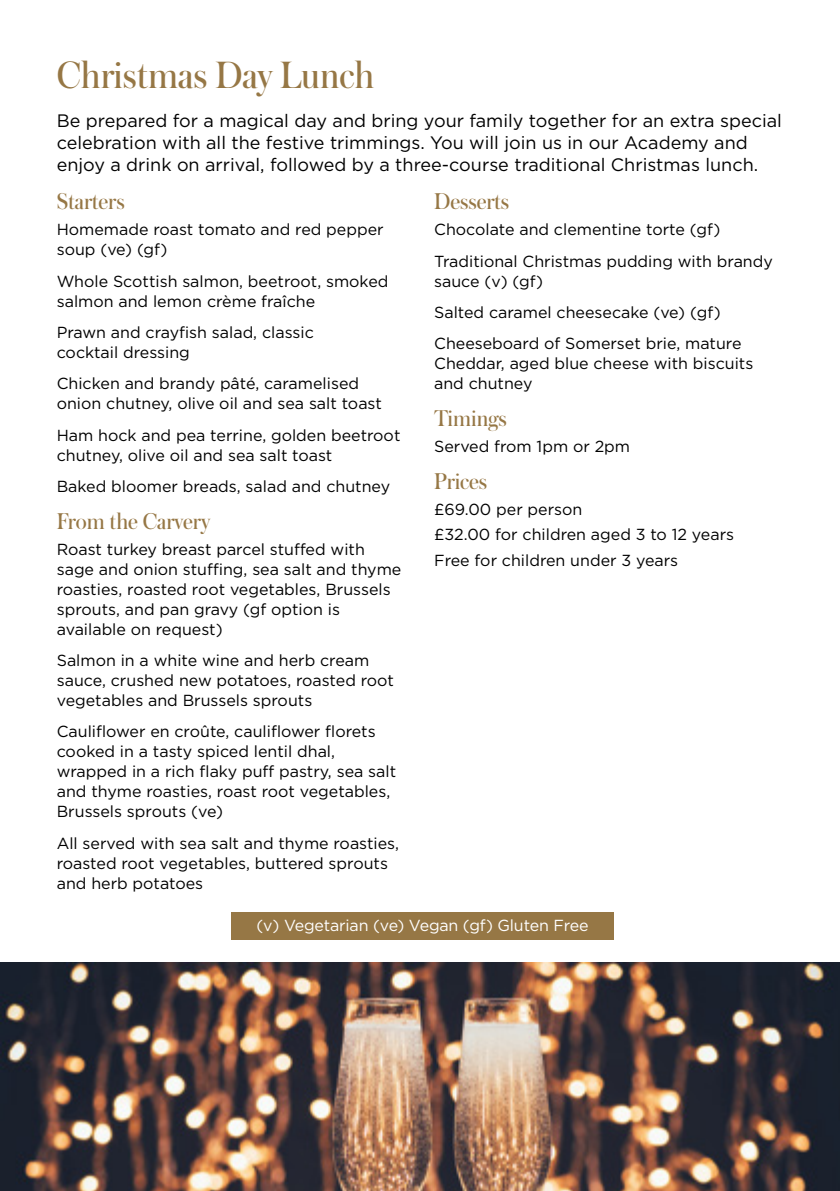
<style>
.page{position:relative;width:840px;height:1191px;background:#fff}
.page>*{position:absolute;margin:0;border:0;box-sizing:border-box;transform-origin:0 0}
.t1{font:40px "Austin";color:#967745}
.t2{font:24px "Austin";color:#967745}
.t3{font:18px/22px "Gotham";color:#000}
.t4{font:16px/20px "Gotham";color:#000}
.t5{font:16px "Gotham";letter-spacing:-.01em;color:#fff}
</style>
<div class="page">
<img style="left:0;top:962px;width:839px;height:229px">
<div style="left:231px;top:912px;width:382px;height:27px;background:#967745"></div>
<h1 class="t1" style="left:57px;top:48px;width:319px">Christmas Day Lunch</h1>
<p class="t3" style="left:57px;top:109px;width:726px">Be prepared for a magical day and bring your family together for an extra special celebration with all the festive trimmings. You will join us in our Academy and enjoy a drink on arrival, followed by a three-course traditional Christmas lunch.</p>
<h2 class="t2" style="left:57px;top:185px;width:70px">Starters</h2>
<p class="t4" style="left:57px;top:219px;width:328px">Homemade roast tomato and red pepper soup (ve) (gf)</p>
<p class="t4" style="left:57px;top:270px;width:333px">Whole Scottish salmon, beetroot, smoked salmon and lemon crème fraîche</p>
<p class="t4" style="left:57px;top:322px;width:258px">Prawn and crayfish salad, classic cocktail dressing</p>
<p class="t4" style="left:57px;top:373px;width:326px">Chicken and brandy pâté, caramelised onion chutney, olive oil and sea salt toast</p>
<p class="t4" style="left:57px;top:424px;width:345px">Ham hock and pea terrine, golden beetroot chutney, olive oil and sea salt toast</p>
<p class="t4" style="left:57px;top:476px;width:335px">Baked bloomer breads, salad and chutney</p>
<h2 class="t2" style="left:57px;top:505px;width:154px">From the Carvery</h2>
<p class="t4" style="left:57px;top:538px;width:346px">Roast turkey breast parcel stuffed with sage and onion stuffing, sea salt and thyme roasties, roasted root vegetables, Brussels sprouts, and pan gravy (gf option is available on request)</p>
<p class="t4" style="left:57px;top:650px;width:338px">Salmon in a white wine and herb cream sauce, crushed new potatoes, roasted root vegetables and Brussels sprouts</p>
<p class="t4" style="left:57px;top:721px;width:341px">Cauliflower en croûte, cauliflower florets cooked in a tasty spiced lentil dhal, wrapped in a rich flaky puff pastry, sea salt and thyme roasties, roast root vegetables, Brussels sprouts (ve)</p>
<p class="t4" style="left:57px;top:832px;width:344px">All served with sea salt and thyme roasties, roasted root vegetables, buttered sprouts and herb potatoes</p>
<h2 class="t2" style="left:434px;top:185px;width:76px">Desserts</h2>
<p class="t4" style="left:434px;top:213px;width:340px;line-height:31.4px">Chocolate and clementine torte (gf)<br>Traditional Christmas pudding with brandy</p>
<p class="t4" style="left:434px;top:265px;width:308px;line-height:31.4px">sauce (v) (gf)<br>Salted caramel cheesecake (ve) (gf)<br>Cheeseboard of Somerset brie, mature</p>
<p class="t4" style="left:434px;top:353px;width:320px">Cheddar, aged blue cheese with biscuits and chutney</p>
<h2 class="t2" style="left:434px;top:402px;width:74px">Timings</h2>
<p class="t4" style="left:434px;top:436px;width:197px">Served from 1pm or 2pm</p>
<h2 class="t2" style="left:434px;top:465px;width:54px">Prices</h2>
<p class="t4" style="left:434px;top:496px;width:301px;line-height:25.6px">£69.00 per person<br>£32.00 for children aged 3 to 12 years<br>Free for children under 3 years</p>
<p class="t5" style="left:256px;top:915px;width:333px">(v) Vegetarian (ve) Vegan (gf) Gluten Free</p>
</div>
